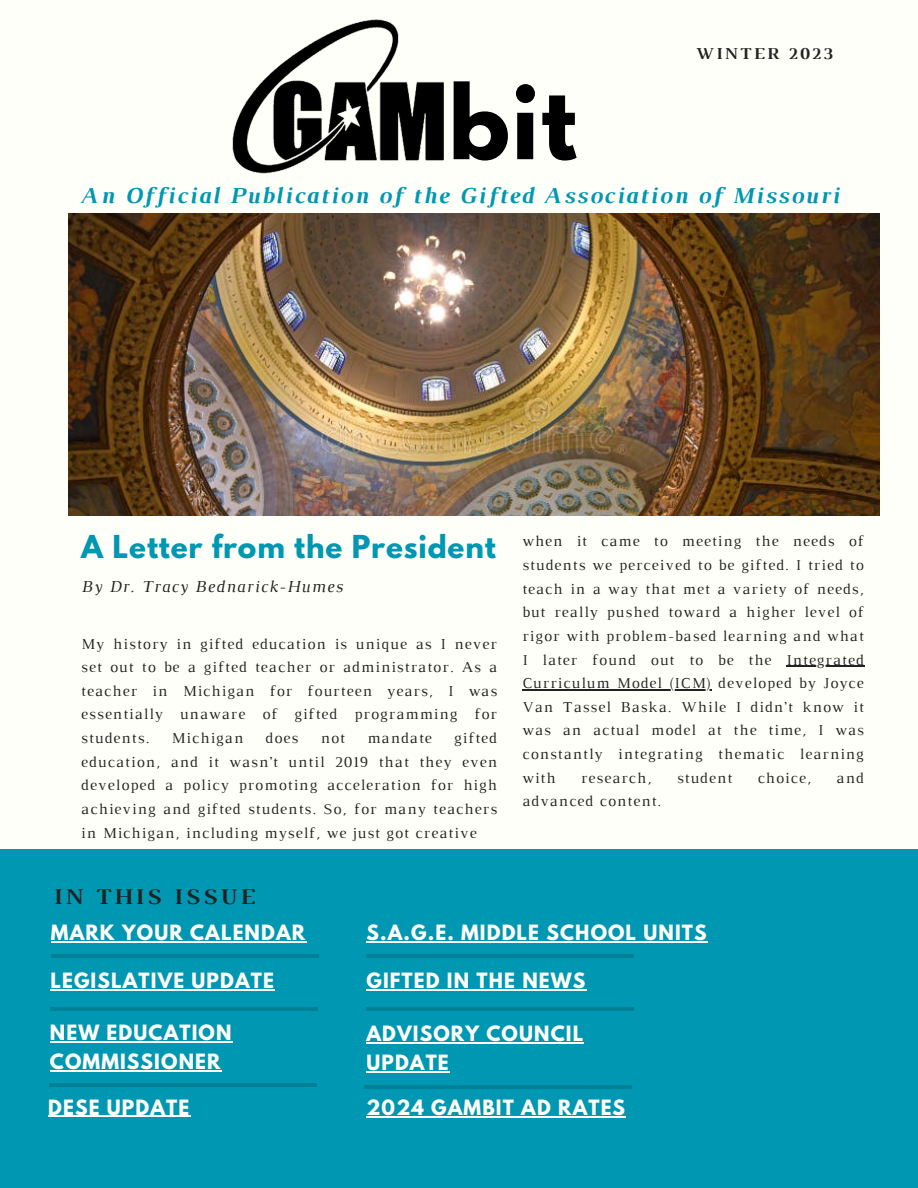
<style>
.page{position:relative;width:918px;height:1188px;background:#fffff9}
.page>*{position:absolute;margin:0;border:0;box-sizing:border-box;transform-origin:0 0}
.t1{font:700 90.45px "League Spartan";color:#000}
.t2{font:700 28.05px "League Spartan";letter-spacing:.03em;color:#0097b2}
.t3{font:italic 700 23.25px "Luthier";letter-spacing:.07em;color:#0097b2}
.t4{font:700 22.95px "Luthier";letter-spacing:.14em;color:#222}
.t5{font:700 18.75px/29.2px "League Spartan";letter-spacing:.06em;color:#fffff9}
.t6{font:italic 17.1px "Luthier";letter-spacing:.07em;color:#222}
.t7{font:700 16.95px "Luthier";letter-spacing:.14em;color:#222}
.t8{font:15.45px/23.7px "Luthier";letter-spacing:.07em;color:#222;text-align:justify}
</style>
<div class="page">
<img style="left:69px;top:213px;width:811px;height:303px">
<img style="left:233px;top:19px;width:210px;height:154px">
<div style="left:0;top:849px;width:918px;height:339px;background:#0097b2"></div>
<hr style="left:366px;top:1007px;width:268px;height:3px;background:#000">
<hr style="left:366px;top:954px;width:268px;height:4px;background:#008097">
<hr style="left:50px;top:1007px;width:268px;height:3px;background:#000">
<hr style="left:51px;top:954px;width:268px;height:4px;background:#008097">
<hr style="left:366px;top:942px;width:342px;height:1px;background:#fffff9">
<hr style="left:50px;top:989px;width:225px;height:1px;background:#fffff9">
<hr style="left:51px;top:942px;width:255px;height:1px;background:#fffff9">
<hr style="left:786px;top:666px;width:79px;height:1px;background:#222">
<hr style="left:522px;top:689px;width:190px;height:1px;background:#222">
<hr style="left:50px;top:1041px;width:183px;height:1px;background:#fffff9">
<hr style="left:50px;top:1071px;width:172px;height:1px;background:#fffff9">
<hr style="left:48px;top:1116px;width:142px;height:1px;background:#fffff9">
<hr style="left:366px;top:989px;width:221px;height:1px;background:#fffff9">
<hr style="left:364px;top:1085px;width:268px;height:3px;background:#000">
<hr style="left:366px;top:1042px;width:218px;height:1px;background:#fffff9">
<hr style="left:366px;top:1071px;width:84px;height:2px;background:#fffff9">
<hr style="left:49px;top:1084px;width:268px;height:3px;background:#000">
<hr style="left:366px;top:1116px;width:260px;height:1px;background:#fffff9">
<p class="t1" style="left:448px;top:78px;width:130px">bit</p>
<p class="t7" style="left:696px;top:47px;width:138px">WINTER 2023</p>
<p class="t3" style="left:79px;top:186px;width:760px">An Official Publication of the Gifted Association of Missouri</p>
<p class="t2" style="left:81px;top:533px;width:416px">A Letter from the President</p>
<p class="t6" style="left:81px;top:580px;width:263px">By Dr. Tracy Bednarick-Humes</p>
<p class="t8" style="left:81px;top:633px;width:417px">My history in gifted education is unique as I never set out to be a gifted teacher or administrator. As a teacher in Michigan for fourteen years, I was essentially unaware of gifted programming for students.</p>
<p class="t8" style="left:81px;top:727px;width:417px;text-indent:373px">gifted education, and it wasn’t until 2019 that they even developed a policy promoting acceleration for high achieving and gifted students. So, for many teachers in Michigan, including myself, we just got creative</p>
<p class="t8" style="left:172px;top:727px;width:73px">Michigan</p>
<p class="t8" style="left:266px;top:727px;width:34px">does</p>
<p class="t8" style="left:321px;top:727px;width:26px">not</p>
<p class="t8" style="left:367px;top:727px;width:66px">mandate</p>
<p class="t4" style="left:53px;top:889px;width:203px">IN THIS ISSUE</p>
<p class="t8" style="left:522px;top:531px;width:343px">when it came to meeting the needs of students we perceived to be gifted. I tried to teach in a way that met a variety of needs, but really pushed toward a higher level of rigor with problem-based learning and what I later found out to be the Integrated Curriculum Model (ICM) developed by Joyce Van Tassel Baska. While I didn’t know it was an actual model at the time, I was constantly integrating thematic learning with</p>
<p class="t8" style="left:581px;top:767px;width:72px">research,</p>
<p class="t8" style="left:677px;top:767px;width:57px">student</p>
<p class="t8" style="left:758px;top:767px;width:55px">choice,</p>
<p class="t8" style="left:837px;top:767px;width:29px">and</p>
<p class="t8" style="left:522px;top:791px;width:140px">advanced content.</p>
<p class="t5" style="left:51px;top:921px;width:256px">MARK YOUR CALENDAR</p>
<p class="t5" style="left:50px;top:968px;width:225px">LEGISLATIVE UPDATE</p>
<p class="t5" style="left:50px;top:1020px;width:183px">NEW EDUCATION<br>COMMISSIONER</p>
<p class="t5" style="left:48px;top:1095px;width:142px">DESE UPDATE</p>
<p class="t5" style="left:366px;top:921px;width:342px">S.A.G.E. MIDDLE SCHOOL UNITS</p>
<p class="t5" style="left:366px;top:968px;width:220px">GIFTED IN THE NEWS</p>
<p class="t5" style="left:366px;top:1021px;width:218px">ADVISORY COUNCIL<br>UPDATE</p>
<p class="t5" style="left:366px;top:1095px;width:260px">2024 GAMBIT AD RATES</p>
</div>
